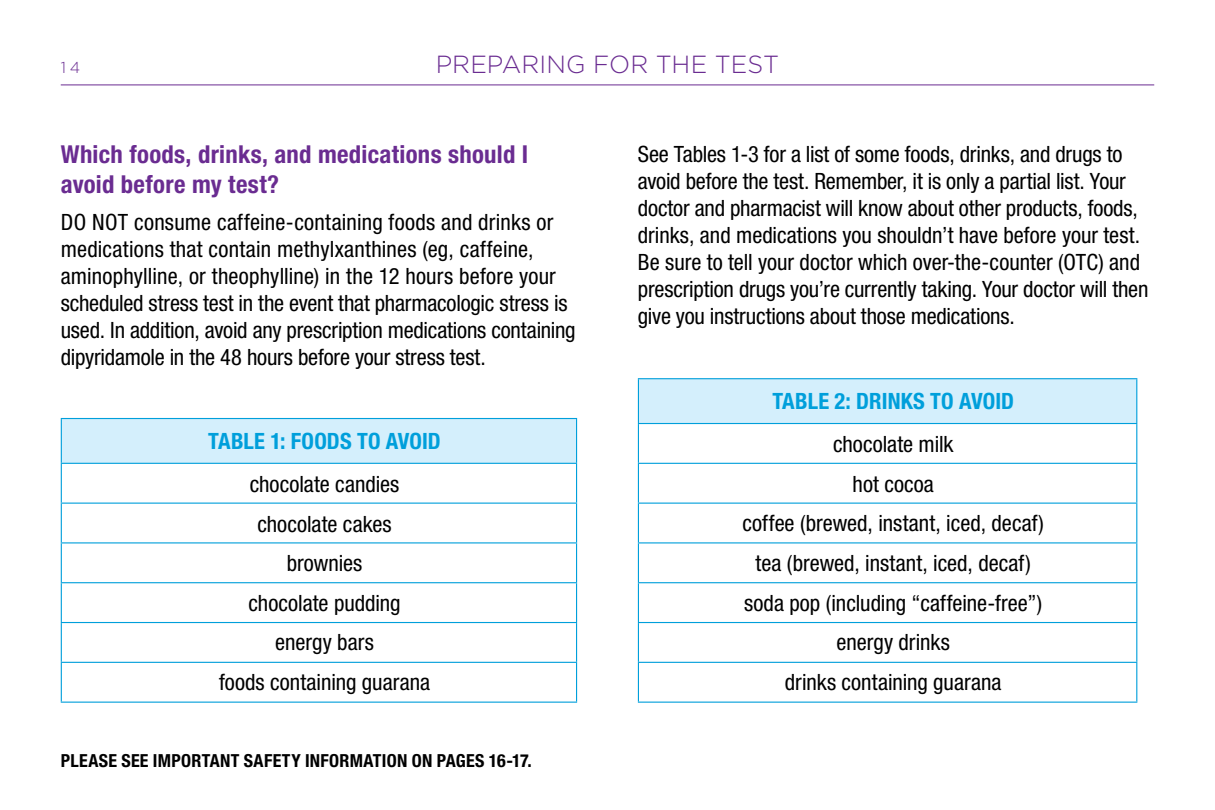
<style>
.page{position:relative;width:1215px;height:810px;background:#fff}
.page>*{position:absolute;margin:0;border:0;box-sizing:border-box;transform-origin:0 0}
.t1{font:700 condensed 24.75px/29.2px "Helvetica Neue LT Std";letter-spacing:.01em;color:#6a2c91}
.t2{font:300 24.75px "Gotham";color:#6a2c91}
.t3{font:condensed 22.5px/27px "Helvetica Neue LT Std";color:#000}
.t4{font:700 condensed 22.5px "Helvetica Neue LT Std";letter-spacing:.005em;color:#009fdb}
.t5{font:700 condensed 18px "Helvetica Neue LT Std";letter-spacing:.015em;color:#000}
.t6{font:300 15.75px "Gotham";color:#6a2c91}
</style>
<div class="page">
<hr style="left:61px;top:85px;width:1093px;height:1px;background:#6a2c91">
<div style="left:61px;top:419px;width:516px;height:44px;background:#d4effc"></div>
<svg style="left:62px;top:502px;width:514px;height:200px"></svg>
<hr style="left:61px;top:419px;width:1px;height:44px;background:#009fdb">
<hr style="left:61px;top:418px;width:516px;height:1px;background:#009fdb">
<hr style="left:576px;top:419px;width:1px;height:44px;background:#009fdb">
<hr style="left:61px;top:464px;width:1px;height:39px;background:#009fdb">
<hr style="left:61px;top:504px;width:1px;height:38px;background:#009fdb">
<hr style="left:61px;top:463px;width:516px;height:1px;background:#009fdb">
<hr style="left:576px;top:464px;width:1px;height:39px;background:#009fdb">
<hr style="left:576px;top:504px;width:1px;height:38px;background:#009fdb">
<hr style="left:61px;top:503px;width:516px;height:1px;background:#009fdb">
<hr style="left:61px;top:543px;width:1px;height:39px;background:#009fdb">
<hr style="left:61px;top:583px;width:1px;height:39px;background:#009fdb">
<hr style="left:61px;top:623px;width:1px;height:39px;background:#009fdb">
<hr style="left:61px;top:663px;width:1px;height:39px;background:#009fdb">
<hr style="left:61px;top:542px;width:516px;height:1px;background:#009fdb">
<hr style="left:576px;top:543px;width:1px;height:39px;background:#009fdb">
<hr style="left:576px;top:583px;width:1px;height:39px;background:#009fdb">
<hr style="left:576px;top:623px;width:1px;height:39px;background:#009fdb">
<hr style="left:576px;top:663px;width:1px;height:39px;background:#009fdb">
<hr style="left:61px;top:582px;width:516px;height:1px;background:#009fdb">
<hr style="left:61px;top:622px;width:516px;height:1px;background:#009fdb">
<hr style="left:61px;top:662px;width:516px;height:1px;background:#009fdb">
<hr style="left:61px;top:702px;width:516px;height:1px;background:#009fdb">
<div style="left:638px;top:379px;width:499px;height:45px;background:#d4effc"></div>
<svg style="left:639px;top:424px;width:497px;height:278px"></svg>
<hr style="left:638px;top:379px;width:1px;height:44px;background:#009fdb">
<hr style="left:638px;top:378px;width:499px;height:1px;background:#009fdb">
<hr style="left:1136px;top:379px;width:1px;height:44px;background:#009fdb">
<hr style="left:638px;top:424px;width:1px;height:39px;background:#009fdb">
<hr style="left:638px;top:464px;width:1px;height:39px;background:#009fdb">
<hr style="left:638px;top:423px;width:499px;height:1px;background:#009fdb">
<hr style="left:1136px;top:424px;width:1px;height:39px;background:#009fdb">
<hr style="left:1136px;top:464px;width:1px;height:39px;background:#009fdb">
<hr style="left:638px;top:463px;width:499px;height:1px;background:#009fdb">
<hr style="left:638px;top:504px;width:1px;height:38px;background:#009fdb">
<hr style="left:638px;top:543px;width:1px;height:39px;background:#009fdb">
<hr style="left:638px;top:583px;width:1px;height:39px;background:#009fdb">
<hr style="left:638px;top:623px;width:1px;height:39px;background:#009fdb">
<hr style="left:638px;top:663px;width:1px;height:39px;background:#009fdb">
<hr style="left:638px;top:503px;width:499px;height:1px;background:#009fdb">
<hr style="left:1136px;top:504px;width:1px;height:38px;background:#009fdb">
<hr style="left:1136px;top:543px;width:1px;height:39px;background:#009fdb">
<hr style="left:1136px;top:583px;width:1px;height:39px;background:#009fdb">
<hr style="left:1136px;top:623px;width:1px;height:39px;background:#009fdb">
<hr style="left:1136px;top:663px;width:1px;height:39px;background:#009fdb">
<hr style="left:638px;top:542px;width:499px;height:1px;background:#009fdb">
<hr style="left:638px;top:582px;width:499px;height:1px;background:#009fdb">
<hr style="left:638px;top:622px;width:499px;height:1px;background:#009fdb">
<hr style="left:638px;top:662px;width:499px;height:1px;background:#009fdb">
<hr style="left:638px;top:702px;width:499px;height:1px;background:#009fdb">
<p class="t6" style="left:61px;top:59px;width:21px">1 4</p>
<p class="t2" style="left:436px;top:51px;width:345px">PREPARING FOR THE TEST</p>
<p class="t1" style="left:61px;top:140px;width:469px">Which foods, drinks, and medications should I avoid before my test?</p>
<p class="t3" style="left:61px;top:208px;width:516px">DO NOT consume caffeine-containing foods and drinks or medications that contain methylxanthines (eg, caffeine, aminophylline, or theophylline) in the 12 hours before your scheduled stress test in the event that pharmacologic stress is used. In addition, avoid any prescription medications containing dipyridamole in the 48 hours before your stress test.</p>
<p class="t4" style="left:208px;top:427px;width:234px">TABLE 1: FOODS TO AVOID</p>
<p class="t3" style="left:219px;top:464px;width:213px;line-height:39.6px;text-align:center">chocolate candies chocolate cakes brownies<br>chocolate pudding energy bars<br>foods containing guarana</p>
<p class="t5" style="left:61px;top:750px;width:473px">PLEASE SEE IMPORTANT SAFETY INFORMATION ON PAGES 16-17.</p>
<p class="t3" style="left:638px;top:140px;width:512px">See Tables 1-3 for a list of some foods, drinks, and drugs to avoid before the test. Remember, it is only a partial list. Your doctor and pharmacist will know about other products, foods, drinks, and medications you shouldn’t have before your test.<br>Be sure to tell your doctor which over-the-counter (OTC) and prescription drugs you’re currently taking. Your doctor will then give you instructions about those medications.</p>
<p class="t4" style="left:772px;top:388px;width:243px">TABLE 2: DRINKS TO AVOID</p>
<p class="t3" style="left:743px;top:424px;width:303px;line-height:39.6px;text-align:center">chocolate milk<br>hot cocoa<br>coffee (brewed, instant, iced, decaf) tea (brewed, instant, iced, decaf) soda pop (including “caffeine-free”) energy drinks<br>drinks containing guarana</p>
</div>
